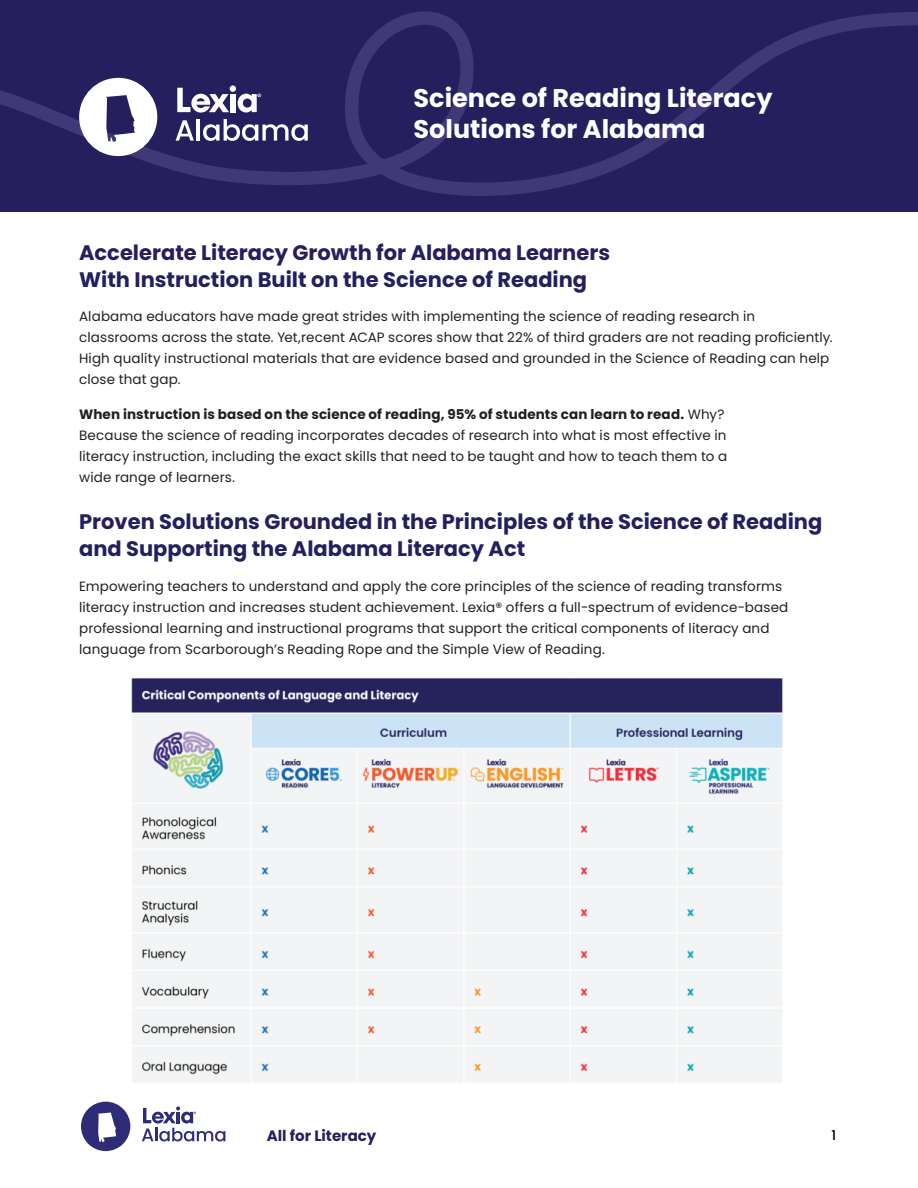
<style>
.page{position:relative;width:918px;height:1188px;background:#fff}
.page>*{position:absolute;margin:0;border:0;box-sizing:border-box;transform-origin:0 0}
.t1{font:700 25.5px/31.5px "Poppins";color:#fff}
.t2{font:700 21px/27px "Poppins";color:#25205d}
.t3{font:700 15px "Poppins";color:#25205d}
.t4{font:13.5px/21px "Poppins";letter-spacing:.01em;color:#221f1f}
.t5{font:500 13.5px "Poppins";color:#020102}
.s1{font-weight:700}
</style>
<div class="page">
<div style="left:81px;top:1102px;width:49px;height:49px;background:#2e2c76;border-radius:50%"></div>
<svg style="left:98px;top:1113px;width:18px;height:29px"></svg>
<svg style="left:142px;top:1106px;width:83px;height:35px"></svg>
<svg style="left:0;top:0;width:918px;height:212px;background:#27225f"></svg>
<svg style="left:177px;top:85px;width:84px;height:28px"></svg>
<svg style="left:79px;top:78px;width:78px;height:78px"></svg>
<svg style="left:176px;top:120px;width:18px;height:21px"></svg>
<hr style="left:197px;top:119px;width:3px;height:22px;background:#fff">
<svg style="left:203px;top:119px;width:105px;height:22px"></svg>
<img style="left:131px;top:678px;width:652px;height:404px">
<h1 class="t1" style="left:414px;top:84px;width:360px">Science of Reading Literacy<br>Solutions for Alabama</h1>
<h2 class="t2" style="left:79px;top:241px;width:532px">Accelerate Literacy Growth for Alabama Learners<br>With Instruction Built on the Science of Reading</h2>
<p class="t4" style="left:79px;top:308px;width:755px">Alabama educators have made great strides with implementing the science of reading research in classrooms across the state. Yet,recent ACAP scores show that 22% of third graders are not reading proficiently.<br>High quality instructional materials that are evidence based and grounded in the Science of Reading can help close that gap.</p>
<p class="t4" style="left:79px;top:404px;width:650px"><span class="s1">When instruction is based on the science of reading, 95% of students can learn to read.</span> Why?<br>Because the science of reading incorporates decades of research into what is most effective in literacy instruction, including the exact skills that need to be taught and how to teach them to a wide range of learners.</p>
<h2 class="t2" style="left:79px;top:510px;width:745px">Proven Solutions Grounded in the Principles of the Science of Reading and Supporting the Alabama Literacy Act</h2>
<p class="t4" style="left:79px;top:576px;width:711px">Empowering teachers to understand and apply the core principles of the science of reading transforms literacy instruction and increases student achievement. Lexia® offers a full-spectrum of evidence-based professional learning and instructional programs that support the critical components of literacy and language from Scarborough’s Reading Rope and the Simple View of Reading.</p>
<p class="t3" style="left:267px;top:1129px;width:111px">All for Literacy</p>
<p class="t5" style="left:831px;top:1127px;width:6px">1</p>
</div>
